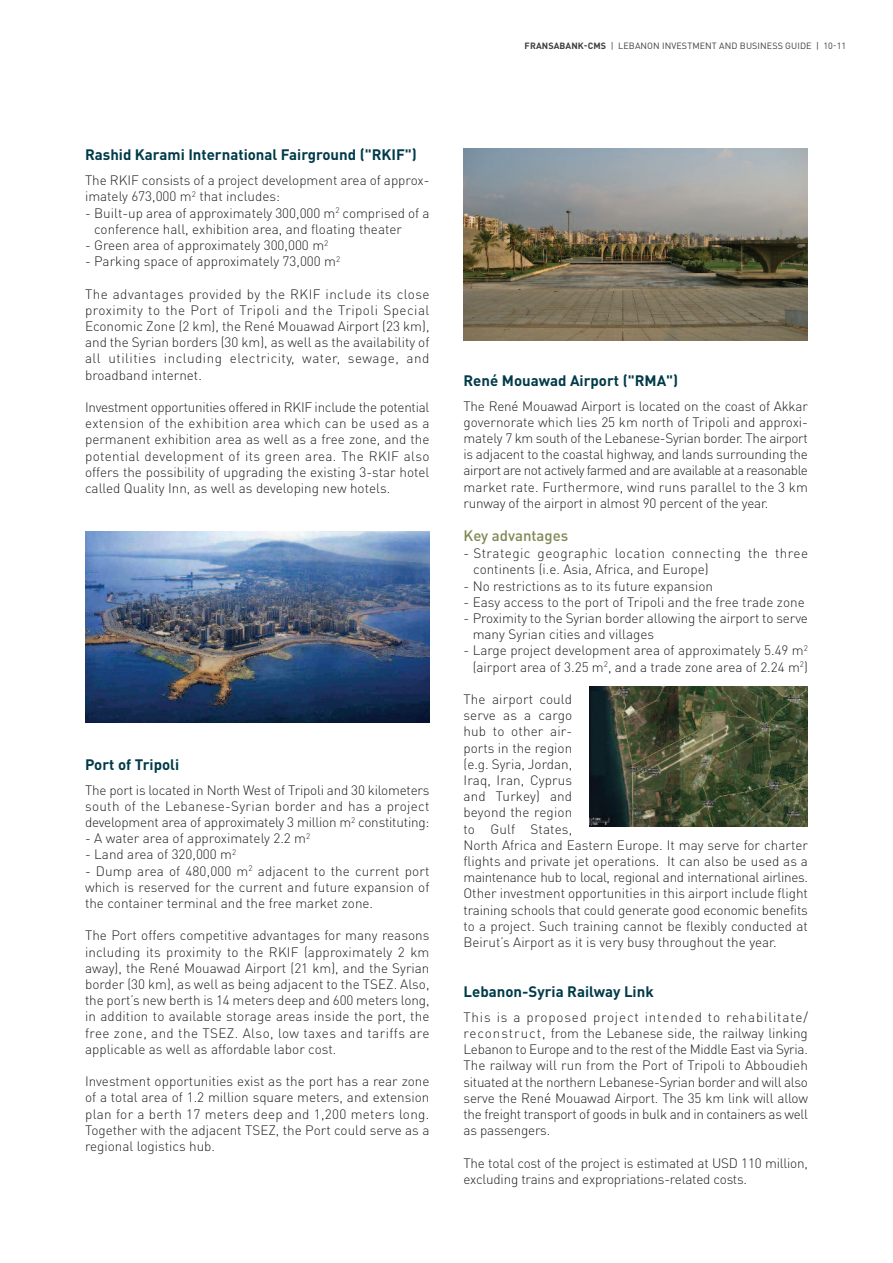
<style>
.page{position:relative;width:893px;height:1263px;background:#fff}
.page>*{position:absolute;margin:0;border:0;box-sizing:border-box;transform-origin:0 0}
.t1{font:700 15px "DIN Pro";color:#003a49}
.t2{font:500 15px "DIN Pro";color:#7f8953}
.t3{font:300 13.5px/16.2px "DIN Pro";color:#231f20;text-align:justify}
.t4{font:300 13.5px/16.2px "DIN Pro";letter-spacing:.035em;color:#231f20}
.t5{font:9px "DIN Pro";letter-spacing:.01em;color:#3e3e3f}
.s1{font-weight:700}
</style>
<div class="page">
<img style="left:463px;top:149px;width:345px;height:191px">
<img style="left:85px;top:531px;width:344px;height:192px">
<img style="left:590px;top:687px;width:218px;height:139px">
<p class="t5" style="left:525px;top:43px;width:323px"><span class="s1">FRANSABANK-CMS</span> | LEBANON INVESTMENT AND BUSINESS GUIDE | 10-11</p>
<p class="t1" style="left:85px;top:150px;width:333px">Rashid Karami International Fairground ("RKIF")</p>
<p class="t3" style="left:85px;top:174px;width:346px">The RKIF consists of a project development area of approx&shy;imately 673,000 m<sup>2</sup> that includes:</p>
<p class="t3" style="left:94px;top:206px;width:337px;text-indent:-9px">- Built-up area of approximately 300,000 m<sup>2</sup> comprised of a conference hall, exhibition area, and floating theater</p>
<p class="t3" style="left:85px;top:239px;width:245px">- Green area of approximately 300,000 m<sup>2</sup></p>
<p class="t3" style="left:85px;top:255px;width:257px">- Parking space of approximately 73,000 m<sup>2</sup></p>
<p class="t3" style="left:85px;top:287px;width:346px">The advantages provided by the RKIF include its close proximity to the Port of Tripoli and the Tripoli Special Economic Zone (2 km), the René Mouawad Airport (23 km), and the Syrian borders (30 km), as well as the availability of all utilities including electricity, water, sewage, and broadband internet.</p>
<p class="t3" style="left:85px;top:401px;width:346px">Investment opportunities offered in RKIF include the potential extension of the exhibition area which can be used as a permanent exhibition area as well as a free zone, and the potential development of its green area. The RKIF also offers the possibility of upgrading the existing 3-star hotel called Quality Inn, as well as developing new hotels.</p>
<p class="t1" style="left:85px;top:759px;width:96px">Port of Tripoli</p>
<p class="t3" style="left:85px;top:783px;width:346px">The port is located in North West of Tripoli and 30 kilometers south of the Lebanese-Syrian border and has a project development area of approximately 3 million m<sup>2</sup> constituting:</p>
<p class="t3" style="left:85px;top:832px;width:227px">- A water area of approximately 2.2 m<sup>2</sup></p>
<p class="t3" style="left:85px;top:848px;width:153px">- Land area of 320,000 m<sup>2</sup></p>
<p class="t3" style="left:85px;top:864px;width:346px">- Dump area of 480,000 m<sup>2</sup> adjacent to the current port which is reserved for the current and future expansion of the container terminal and the free market zone.</p>
<p class="t3" style="left:85px;top:929px;width:346px">The Port offers competitive advantages for many reasons including its proximity to the RKIF (approximately 2 km away), the René Mouawad Airport (21 km), and the Syrian border (30 km), as well as being adjacent to the TSEZ. Also, the port’s new berth is 14 meters deep and 600 meters long, in addition to available storage areas inside the port, the free zone, and the TSEZ. Also, low taxes and tariffs are applicable as well as affordable labor cost.</p>
<p class="t3" style="left:85px;top:1075px;width:346px">Investment opportunities exist as the port has a rear zone of a total area of 1.2 million square meters, and extension plan for a berth 17 meters deep and 1,200 meters long.<br>Together with the adjacent TSEZ, the Port could serve as a regional logistics hub.</p>
<p class="t1" style="left:463px;top:375px;width:216px">René Mouawad Airport ("RMA")</p>
<p class="t3" style="left:463px;top:399px;width:346px">The René Mouawad Airport is located on the coast of Akkar governorate which lies 25 km north of Tripoli and approxi&shy;mately 7 km south of the Lebanese-Syrian border. The airport is adjacent to the coastal highway, and lands surrounding the airport are not actively farmed and are available at a reasonable market rate. Furthermore, wind runs parallel to the 3 km runway of the airport in almost 90 percent of the year.</p>
<p class="t2" style="left:463px;top:531px;width:106px">Key advantages</p>
<p class="t4" style="left:473px;top:547px;width:336px;text-indent:-10px">- Strategic geographic location connecting the three continents (i.e. Asia, Africa, and Europe)</p>
<p class="t3" style="left:463px;top:579px;width:251px">- No restrictions as to its future expansion</p>
<p class="t3" style="left:463px;top:595px;width:343px">- Easy access to the port of Tripoli and the free trade zone</p>
<p class="t3" style="left:473px;top:612px;width:337px;text-indent:-9px">- Proximity to the Syrian border allowing the airport to serve many Syrian cities and villages</p>
<p class="t3" style="left:463px;top:644px;width:346px;text-align:right">- Large project development area of approximately 5.49 m<sup>2 </sup>(airport area of 3.25 m<sup>2</sup>, and a trade zone area of 2.24 m<sup>2</sup>)</p>
<p class="t3" style="left:463px;top:693px;width:346px;text-align:left">The airport could<br>serve as a cargo<br>hub to other air-<br>ports in the region<br>(e.g. Syria, Jordan,<br>Iraq, Iran, Cyprus<br>and Turkey) and<br>beyond the region<br>to Gulf States,<br>North Africa and Eastern Europe. It may serve for charter flights and private jet operations. It can also be used as a maintenance hub to local, regional and international airlines.<br>Other investment opportunities in this airport include flight training schools that could generate good economic benefits to a project. Such training cannot be flexibly conducted at Beirut’s Airport as it is very busy throughout the year.</p>
<p class="t1" style="left:463px;top:986px;width:192px">Lebanon-Syria Railway Link</p>
<p class="t3" style="left:463px;top:1010px;width:346px">This is a proposed project intended to rehabilitate/ reconstruct, from the Lebanese side, the railway linking Lebanon to Europe and to the rest of the Middle East via Syria.<br>The railway will run from the Port of Tripoli to Abboudieh situated at the northern Lebanese-Syrian border and will also serve the René Mouawad Airport. The 35 km link will allow the freight transport of goods in bulk and in containers as well as passengers.</p>
<p class="t3" style="left:463px;top:1156px;width:346px">The total cost of the project is estimated at USD 110 million, excluding trains and expropriations-related costs.</p>
</div>
